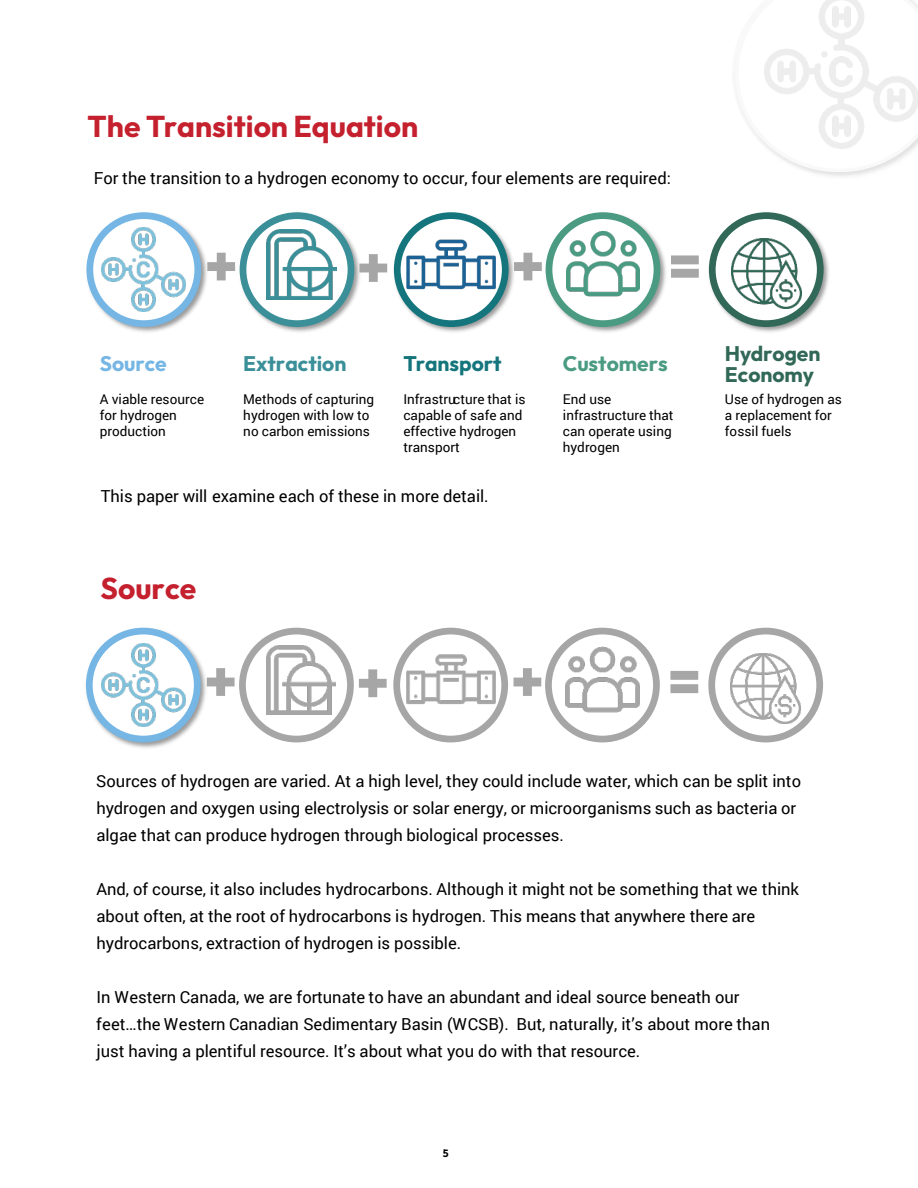
<style>
.page{position:relative;width:918px;height:1188px;background:#fff}
.page>*{position:absolute;margin:0;border:0;box-sizing:border-box;transform-origin:0 0}
.t1{font:700 30px "Outfit";color:#c4202e}
.t2{font:700 21px/20.7px "Outfit";letter-spacing:-.005em;color:#316857}
.t3{font:700 21px "Outfit";color:#3a8f98}
.t4{font:700 21px "Outfit";color:#15757d}
.t5{font:700 21px "Outfit";color:#4a9b82}
.t6{font:700 21px "Outfit";color:#75b6e5}
.t7{font:16.5px/27px "Roboto";color:#000}
.t8{font:13.5px/16.2px "Roboto";color:#000}
.t9{font:700 10.5px "Outfit";color:#000}
</style>
<div class="page">
<svg style="left:737px;top:96px;width:177px;height:79px"></svg>
<img style="left:764px;top:0;width:154px;height:148px">
<img style="left:88px;top:212px;width:119px;height:120px">
<svg style="left:90px;top:216px;width:108px;height:108px"></svg>
<div style="left:86px;top:212px;width:115px;height:115px;border:7px solid #75b6e5;border-radius:50%"></div>
<svg style="left:207px;top:253px;width:28px;height:27px"></svg>
<img style="left:239px;top:212px;width:120px;height:120px">
<svg style="left:243px;top:216px;width:108px;height:108px"></svg>
<div style="left:240px;top:212px;width:114px;height:115px;border:7px solid #3a8f98;border-radius:50%"></div>
<svg style="left:359px;top:254px;width:28px;height:28px"></svg>
<img style="left:393px;top:212px;width:121px;height:120px">
<svg style="left:397px;top:216px;width:108px;height:108px"></svg>
<div style="left:394px;top:212px;width:115px;height:115px;border:7px solid #15757d;border-radius:50%"></div>
<svg style="left:514px;top:253px;width:28px;height:27px"></svg>
<img style="left:545px;top:212px;width:121px;height:120px">
<svg style="left:549px;top:216px;width:108px;height:108px"></svg>
<div style="left:546px;top:212px;width:114px;height:115px;border:7px solid #4a9b82;border-radius:50%"></div>
<svg style="left:671px;top:255px;width:28px;height:23px"></svg>
<img style="left:708px;top:212px;width:121px;height:120px">
<svg style="left:712px;top:216px;width:108px;height:108px"></svg>
<div style="left:709px;top:212px;width:115px;height:115px;border:7px solid #316857;border-radius:50%"></div>
<img style="left:102px;top:228px;width:84px;height:83px">
<img style="left:267px;top:230px;width:69px;height:70px">
<img style="left:407px;top:223px;width:89px;height:90px">
<img style="left:566px;top:227px;width:74px;height:74px">
<img style="left:731px;top:238px;width:71px;height:71px">
<img style="left:85px;top:627px;width:122px;height:121px">
<svg style="left:89px;top:631px;width:108px;height:108px"></svg>
<div style="left:86px;top:628px;width:115px;height:114px;border:7px solid #75b6e5;border-radius:50%"></div>
<svg style="left:207px;top:668px;width:28px;height:28px"></svg>
<svg style="left:242px;top:631px;width:108px;height:108px"></svg>
<div style="left:239px;top:628px;width:115px;height:114px;border:7px solid #a6a6a6;border-radius:50%"></div>
<svg style="left:359px;top:669px;width:28px;height:28px"></svg>
<svg style="left:397px;top:631px;width:108px;height:108px"></svg>
<div style="left:393px;top:628px;width:115px;height:114px;border:7px solid #a6a6a6;border-radius:50%"></div>
<svg style="left:514px;top:668px;width:27px;height:28px"></svg>
<svg style="left:548px;top:631px;width:108px;height:108px"></svg>
<div style="left:545px;top:628px;width:115px;height:114px;border:7px solid #a6a6a6;border-radius:50%"></div>
<svg style="left:670px;top:671px;width:28px;height:22px"></svg>
<svg style="left:712px;top:631px;width:108px;height:108px"></svg>
<div style="left:708px;top:628px;width:115px;height:114px;border:7px solid #a6a6a6;border-radius:50%"></div>
<img style="left:101px;top:643px;width:84px;height:84px">
<img style="left:266px;top:645px;width:70px;height:70px">
<img style="left:406px;top:639px;width:89px;height:89px">
<img style="left:566px;top:642px;width:73px;height:74px">
<img style="left:731px;top:653px;width:70px;height:71px">
<h1 class="t1" style="left:88px;top:110px;width:332px">The Transition Equation</h1>
<p class="t7" style="left:94px;top:164px;width:579px">For the transition to a hydrogen economy to occur, four elements are required:</p>
<p class="t6" style="left:100px;top:352px;width:69px">Source</p>
<p class="t8" style="left:100px;top:390px;width:106px">A viable resource for hydrogen production</p>
<p class="t3" style="left:243px;top:352px;width:105px">Extraction</p>
<p class="t8" style="left:243px;top:390px;width:132px">Methods of capturing hydrogen with low to no carbon emissions</p>
<p class="t4" style="left:403px;top:352px;width:100px">Transport</p>
<p class="t8" style="left:403px;top:390px;width:124px">Infrastructure that is capable of safe and effective hydrogen transport</p>
<p class="t7" style="left:101px;top:482px;width:390px">This paper will examine each of these in more detail.</p>
<h1 class="t1" style="left:101px;top:572px;width:97px">Source</h1>
<p class="t5" style="left:563px;top:352px;width:106px">Customers</p>
<p class="t8" style="left:563px;top:390px;width:112px">End use infrastructure that can operate using hydrogen</p>
<p class="t2" style="left:725px;top:344px;width:97px">Hydrogen<br>Economy</p>
<p class="t8" style="left:725px;top:390px;width:118px">Use of hydrogen as a replacement for fossil fuels</p>
<p class="t7" style="left:96px;top:767px;width:706px">Sources of hydrogen are varied. At a high level, they could include water, which can be split into hydrogen and oxygen using electrolysis or solar energy, or microorganisms such as bacteria or algae that can produce hydrogen through biological processes.</p>
<p class="t7" style="left:96px;top:875px;width:704px">And, of course, it also includes hydrocarbons. Although it might not be something that we think about often, at the root of hydrocarbons is hydrogen. This means that anywhere there are hydrocarbons, extraction of hydrogen is possible.</p>
<p class="t7" style="left:96px;top:983px;width:675px">In Western Canada, we are fortunate to have an abundant and ideal source beneath our feet…the Western Canadian Sedimentary Basin (WCSB). But, naturally, it’s about more than just having a plentiful resource. It’s about what you do with that resource.</p>
<p class="t9" style="left:443px;top:1147px;width:7px">5</p>
</div>
